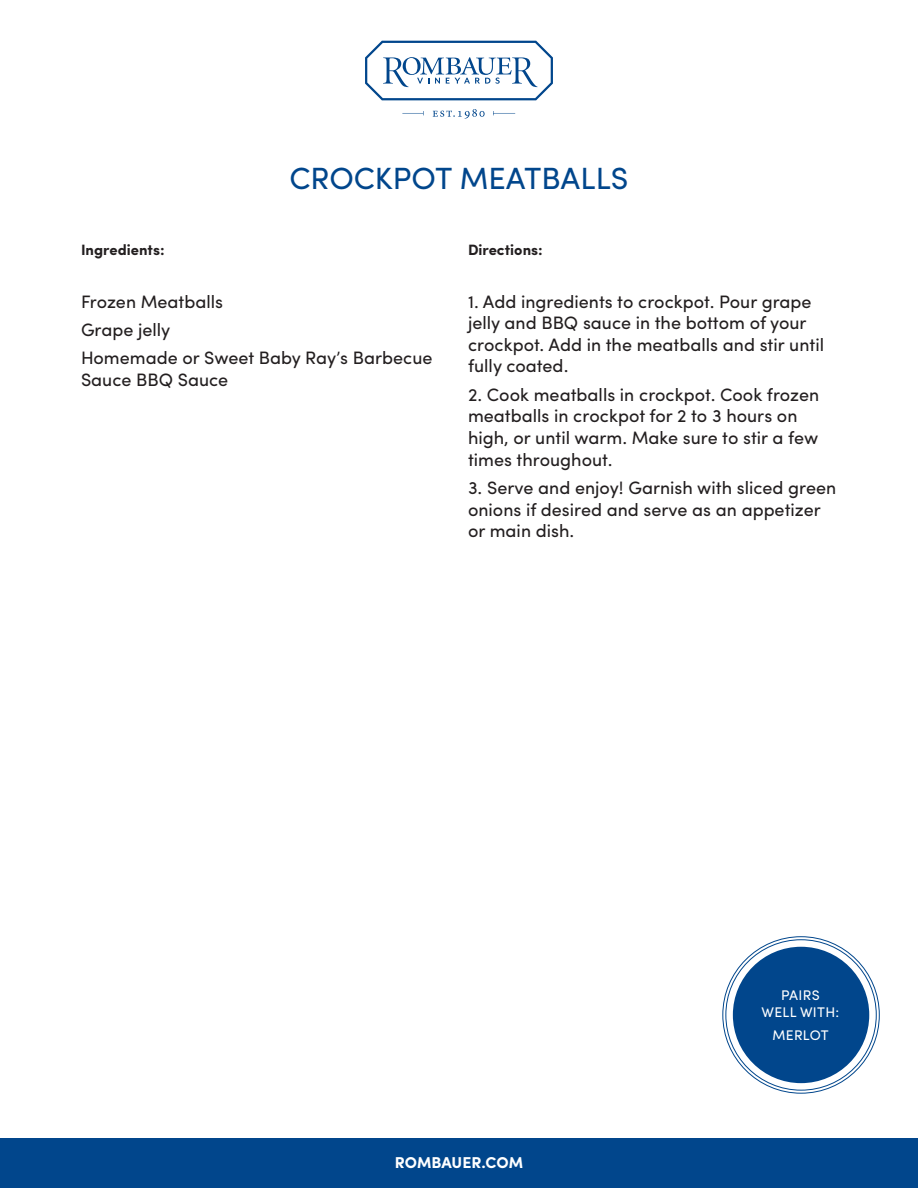
<style>
.page{position:relative;width:918px;height:1188px;background:#fff}
.page>*{position:absolute;margin:0;border:0;box-sizing:border-box;transform-origin:0 0}
.Recipe_Name{font:30.75px "Sofia Pro";color:#01468c}
.Instructions{font:18px/21.6px "Sofia Pro";color:#231f20}
.Ingredients{font:18px/21.6px "Sofia Pro";color:#231f20}
.t1{font:700 15.75px "Sofia Pro";color:#fff}
.Instructions-2{font:700 15px "Sofia Pro";color:#231f20}
.Pairs_Well_With{font:13.95px/16.8px "Sofia Pro";letter-spacing:.02em;color:#fff;text-align:center}
</style>
<div class="page">
<div style="left:0;top:1138px;width:918px;height:50px;background:#01468c"></div>
<svg style="left:402px;top:111px;width:22px;height:4px"></svg>
<svg style="left:493px;top:111px;width:22px;height:4px"></svg>
<svg style="left:433px;top:109px;width:52px;height:10px"></svg>
<svg style="left:365px;top:41px;width:188px;height:59px"></svg>
<div style="left:733px;top:947px;width:136px;height:136px;background:#01468c;border-radius:50%"></div>
<p class="Recipe_Name" style="left:289px;top:156px;width:341px">CROCKPOT MEATBALLS</p>
<p class="Instructions-2" style="left:81px;top:238px;width:85px">Ingredients:</p>
<p class="Ingredients" style="left:81px;top:289px;width:144px">Frozen Meatballs</p>
<p class="Ingredients" style="left:81px;top:318px;width:91px">Grape jelly</p>
<p class="Ingredients" style="left:81px;top:346px;width:353px">Homemade or Sweet Baby Ray’s Barbecue<br>Sauce BBQ Sauce</p>
<p class="Instructions-2" style="left:468px;top:238px;width:76px">Directions:</p>
<p class="Instructions" style="left:468px;top:289px;width:358px">1. Add ingredients to crockpot. Pour grape jelly and BBQ sauce in the bottom of your crockpot. Add in the meatballs and stir until fully coated.</p>
<p class="Instructions" style="left:468px;top:382px;width:353px">2. Cook meatballs in crockpot. Cook frozen meatballs in crockpot for 2 to 3 hours on high, or until warm. Make sure to stir a few times throughout.</p>
<p class="Instructions" style="left:468px;top:476px;width:370px">3. Serve and enjoy! Garnish with sliced green onions if desired and serve as an appetizer or main dish.</p>
<p class="Pairs_Well_With" style="left:762px;top:986px;width:79px">PAIRS<br>WELL WITH:</p>
<p class="Pairs_Well_With" style="left:772px;top:1026px;width:58px">MERLOT</p>
<p class="t1" style="left:395px;top:1151px;width:130px">ROMBAUER.COM</p>
</div>
